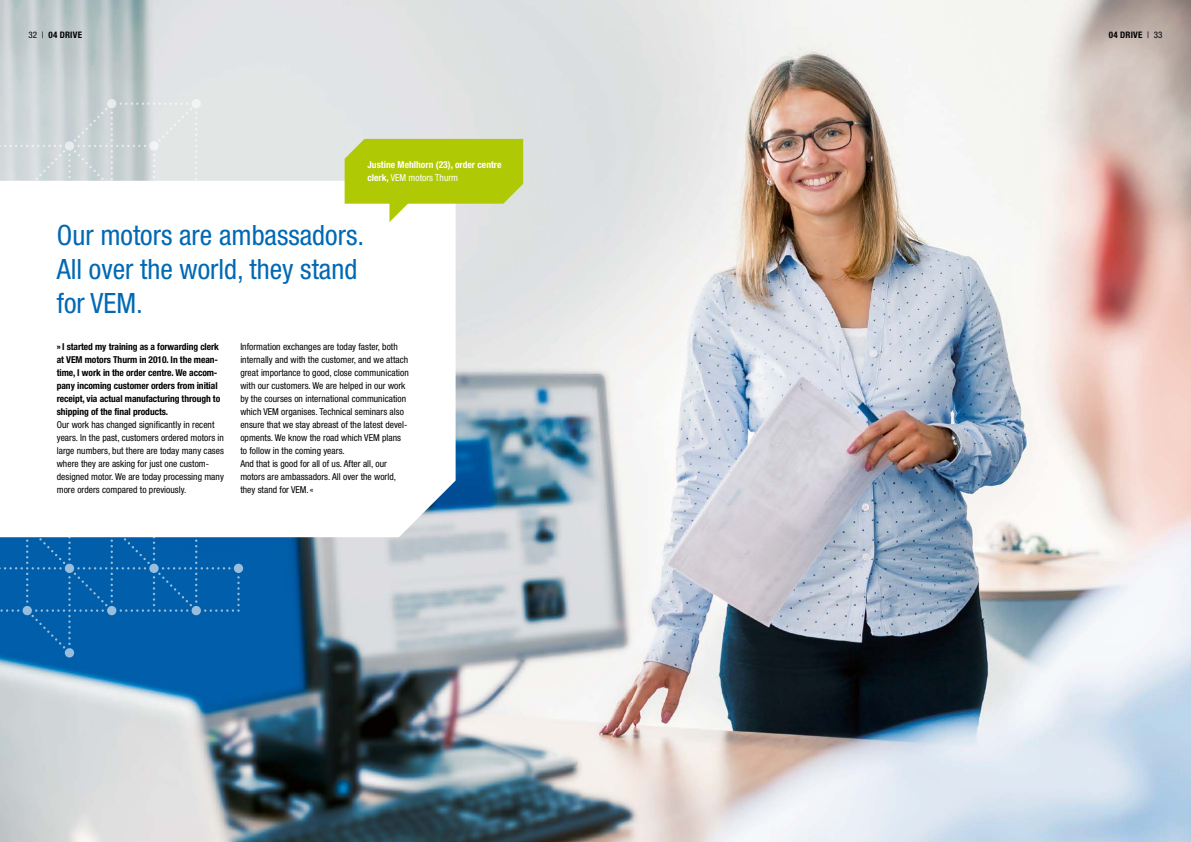
<style>
.page{position:relative;width:1191px;height:842px;background:#fff}
.page>*{position:absolute;margin:0;border:0;box-sizing:border-box;transform-origin:0 0}
.t1{font:condensed 28px/34px "Helvetica Neue";color:#0069b4}
.t2{font:condensed 9.5px/13px "Helvetica Neue";letter-spacing:.005em;color:#000}
.t3{font:700 condensed 9.5px/13px "Helvetica Neue";letter-spacing:-.005em;color:#000}
.t4{font:700 condensed 9.5px/13px "Helvetica Neue";letter-spacing:.005em;color:#fff}
.t5{font:700 condensed 9px "Helvetica Neue";letter-spacing:.025em;color:#000}
.s1{font-weight:400}
</style>
<div class="page">
<img style="left:0;top:0;width:1191px;height:842px">
<svg style="left:0;top:99px;width:328px;height:558px;fill:#015eaa"></svg>
<svg style="left:0;top:181px;width:455px;height:356px"></svg>
<svg style="left:345px;top:139px;width:178px;height:83px"></svg>
<p class="t5" style="left:28px;top:30px;width:55px"><span class="s1">32 |</span> 04 DRIVE</p>
<p class="t5" style="left:1108px;top:30px;width:55px">04 DRIVE <span class="s1">| 33</span></p>
<p class="t4" style="left:367px;top:158px;width:136px">Justine Mehlhorn (23), order centre clerk, <span class="s1">VEM motors Thurm</span></p>
<h1 class="t1" style="left:57px;top:218px;width:309px">Our motors are ambassadors.<br>All over the world, they stand for VEM.</h1>
<p class="t3" style="left:57px;top:340px;width:165px">» I started my training as a forwarding clerk at VEM motors Thurm in 2010. In the mean&shy;time, I work in the order centre. We accom&shy;pany incoming customer orders from initial receipt, via actual manufacturing through to shipping of the final products.</p>
<p class="t2" style="left:57px;top:418px;width:169px">Our work has changed significantly in recent years. In the past, customers ordered motors in large numbers, but there are today many cases where they are asking for just one custom&shy;designed motor. We are today processing many more orders compared to previously.</p>
<p class="t2" style="left:240px;top:340px;width:170px">Information exchanges are today faster, both internally and with the customer, and we attach great importance to good, close communication with our customers. We are helped in our work by the courses on international communication which VEM organises. Technical seminars also ensure that we stay abreast of the latest devel&shy;opments. We know the road which VEM plans to follow in the coming years.<br>And that is good for all of us. After all, our motors are ambassadors. All over the world, they stand for VEM.«</p>
</div>
